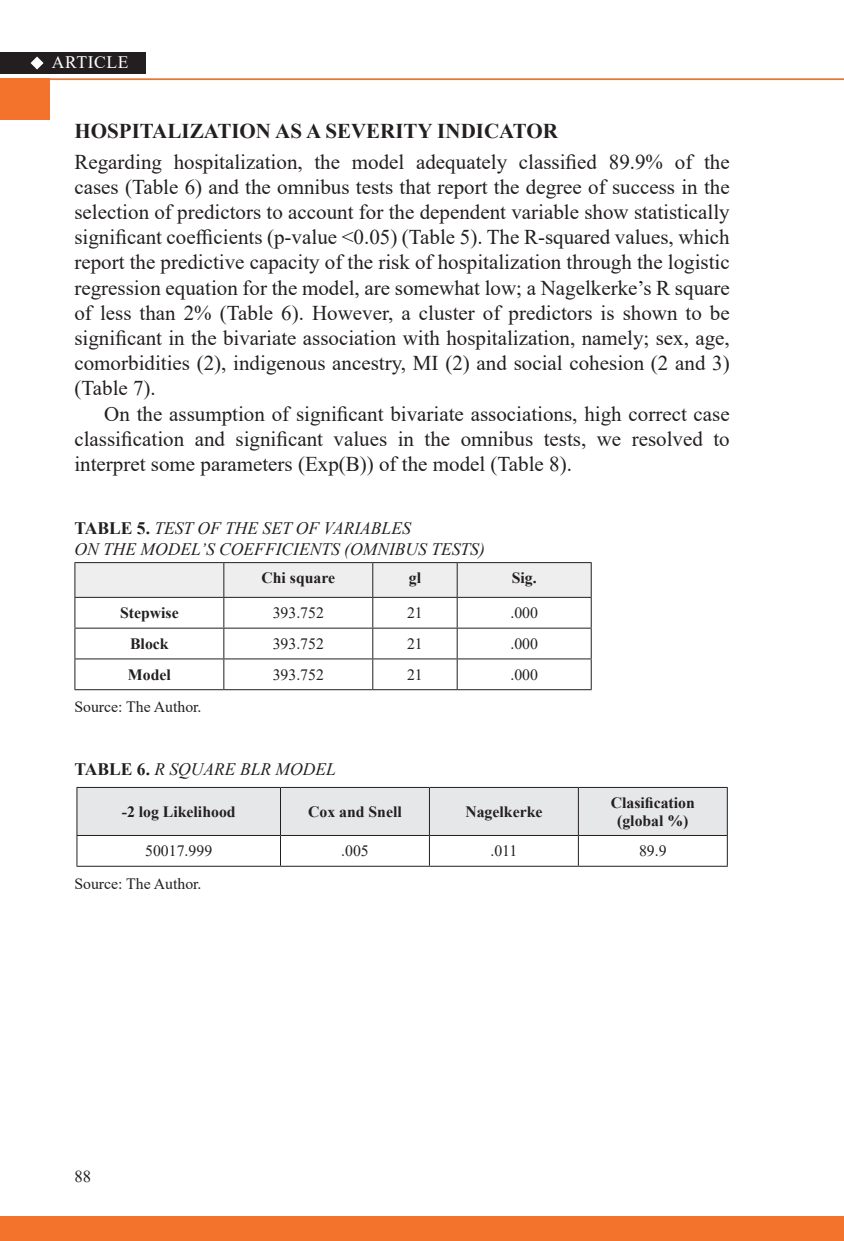
<style>
.page{position:relative;width:844px;height:1241px;background:#fff}
.page>*{position:absolute;margin:0;border:0;box-sizing:border-box;transform-origin:0 0}
.texto_inicio{font:21px/25.2px "Times New Roman";color:#231f20;text-align:justify}
.texto_corrido{font:21px/25.2px "Times New Roman";color:#231f20;text-align:justify}
.Subtema{font:700 21px "Times New Roman";color:#231f20}
.subti_tabla{font:italic 17.5px/21px "Times New Roman";color:#231f20}
.t1{font:17.5px "Times New Roman";letter-spacing:.035em;color:#fff}
.t2{font:16.62px "Times New Roman";color:#231f20}
.texto_tabla{font:700 15.75px/17.5px "Times New Roman";color:#231f20;text-align:center}
.texto_tabla-2{font:15.75px "Times New Roman";color:#231f20}
.pie_tabla{font:15.75px "Times New Roman";color:#231f20}
.s1{font-weight:700;font-style:normal}
</style>
<div class="page">
<hr style="left:0;top:78px;width:843px;height:2px;background:#f3732d">
<div style="left:0;top:1215px;width:843px;height:25px;background:#f3732d"></div>
<div style="left:0;top:78px;width:50px;height:42px;background:#f3732d"></div>
<div style="left:0;top:52px;width:146px;height:22px;background:#231f20"></div>
<svg style="left:31px;top:56px;width:13px;height:14px"></svg>
<svg style="left:75px;top:563px;width:515px;height:34px;background:#eaeaeb"></svg>
<hr style="left:74px;top:562px;width:150px;height:1px;background:#231f20">
<hr style="left:74px;top:563px;width:1px;height:34px;background:#231f20">
<hr style="left:224px;top:562px;width:148px;height:1px;background:#231f20">
<hr style="left:223px;top:563px;width:1px;height:34px;background:#231f20">
<hr style="left:372px;top:562px;width:85px;height:1px;background:#231f20">
<hr style="left:372px;top:563px;width:1px;height:34px;background:#231f20">
<hr style="left:457px;top:562px;width:134px;height:1px;background:#231f20">
<hr style="left:456px;top:563px;width:1px;height:34px;background:#231f20">
<hr style="left:590px;top:563px;width:1px;height:34px;background:#231f20">
<hr style="left:74px;top:597px;width:150px;height:1px;background:#231f20">
<hr style="left:74px;top:597px;width:1px;height:30px;background:#231f20">
<hr style="left:224px;top:597px;width:148px;height:1px;background:#231f20">
<hr style="left:223px;top:597px;width:1px;height:30px;background:#231f20">
<hr style="left:372px;top:597px;width:85px;height:1px;background:#231f20">
<hr style="left:372px;top:597px;width:1px;height:30px;background:#231f20">
<hr style="left:457px;top:597px;width:134px;height:1px;background:#231f20">
<hr style="left:456px;top:597px;width:1px;height:30px;background:#231f20">
<hr style="left:590px;top:597px;width:1px;height:30px;background:#231f20">
<hr style="left:74px;top:627px;width:150px;height:1px;background:#231f20">
<hr style="left:74px;top:628px;width:1px;height:30px;background:#231f20">
<hr style="left:224px;top:627px;width:148px;height:1px;background:#231f20">
<hr style="left:223px;top:628px;width:1px;height:30px;background:#231f20">
<hr style="left:372px;top:627px;width:85px;height:1px;background:#231f20">
<hr style="left:372px;top:628px;width:1px;height:30px;background:#231f20">
<hr style="left:457px;top:627px;width:134px;height:1px;background:#231f20">
<hr style="left:456px;top:628px;width:1px;height:30px;background:#231f20">
<hr style="left:590px;top:628px;width:1px;height:30px;background:#231f20">
<hr style="left:74px;top:658px;width:150px;height:1px;background:#231f20">
<hr style="left:74px;top:659px;width:1px;height:30px;background:#231f20">
<hr style="left:224px;top:658px;width:148px;height:1px;background:#231f20">
<hr style="left:223px;top:659px;width:1px;height:30px;background:#231f20">
<hr style="left:372px;top:658px;width:85px;height:1px;background:#231f20">
<hr style="left:372px;top:659px;width:1px;height:30px;background:#231f20">
<hr style="left:457px;top:658px;width:134px;height:1px;background:#231f20">
<hr style="left:456px;top:659px;width:1px;height:30px;background:#231f20">
<hr style="left:590px;top:659px;width:1px;height:30px;background:#231f20">
<hr style="left:74px;top:689px;width:150px;height:1px;background:#231f20">
<hr style="left:224px;top:689px;width:148px;height:1px;background:#231f20">
<hr style="left:372px;top:689px;width:85px;height:1px;background:#231f20">
<hr style="left:457px;top:689px;width:134px;height:1px;background:#231f20">
<div style="left:77px;top:787px;width:649px;height:47px;background:#e6e7e9"></div>
<hr style="left:76px;top:786px;width:204px;height:1px;background:#231f20">
<hr style="left:76px;top:787px;width:1px;height:47px;background:#231f20">
<hr style="left:280px;top:786px;width:149px;height:1px;background:#231f20">
<hr style="left:280px;top:787px;width:1px;height:47px;background:#231f20">
<hr style="left:429px;top:786px;width:149px;height:1px;background:#231f20">
<hr style="left:429px;top:787px;width:1px;height:47px;background:#231f20">
<hr style="left:578px;top:786px;width:149px;height:1px;background:#231f20">
<hr style="left:577px;top:787px;width:1px;height:47px;background:#231f20">
<hr style="left:726px;top:787px;width:1px;height:47px;background:#231f20">
<hr style="left:76px;top:834px;width:204px;height:1px;background:#231f20">
<hr style="left:76px;top:835px;width:1px;height:30px;background:#231f20">
<hr style="left:280px;top:834px;width:149px;height:1px;background:#231f20">
<hr style="left:280px;top:835px;width:1px;height:30px;background:#231f20">
<hr style="left:429px;top:834px;width:149px;height:1px;background:#231f20">
<hr style="left:429px;top:835px;width:1px;height:30px;background:#231f20">
<hr style="left:578px;top:834px;width:149px;height:1px;background:#231f20">
<hr style="left:577px;top:835px;width:1px;height:30px;background:#231f20">
<hr style="left:726px;top:835px;width:1px;height:30px;background:#231f20">
<hr style="left:76px;top:865px;width:204px;height:1px;background:#231f20">
<hr style="left:280px;top:865px;width:149px;height:1px;background:#231f20">
<hr style="left:429px;top:865px;width:149px;height:1px;background:#231f20">
<hr style="left:578px;top:865px;width:149px;height:1px;background:#231f20">
<p class="t1" style="left:52px;top:50px;width:88px">ARTICLES</p>
<p class="Subtema" style="left:74px;top:117px;width:485px">HOSPITALIZATION AS A SEVERITY INDICATOR</p>
<p class="texto_inicio" style="left:74px;top:148px;width:656px">Regarding hospitalization, the model adequately classified 89.9% of the cases (Table 6) and the omnibus tests that report the degree of success in the selection of predictors to account for the dependent variable show statistically significant coefficients (p-value &lt;0.05) (Table 5). The R-squared values, which report the predictive capacity of the risk of hospitalization through the logistic regression equation for the model, are somewhat low; a Nagelkerke’s R square of less than 2% (Table 6). However, a cluster of predictors is shown to be significant in the bivariate association with hospitalization, namely; sex, age, comorbidities (2), indigenous ancestry, MI (2) and social cohesion (2 and 3) (Table 7).</p>
<p class="texto_corrido" style="left:74px;top:400px;width:656px;text-indent:30px">On the assumption of significant bivariate associations, high correct case classification and significant values in the omnibus tests, we resolved to interpret some parameters (Exp(B)) of the model (Table 8).</p>
<p class="subti_tabla" style="left:74px;top:517px;width:412px"><span class="s1">TABLE 5.</span> TEST OF THE SET OF VARIABLES<br>ON THE MODEL’S COEFFICIENTS (OMNIBUS TESTS)</p>
<p class="texto_tabla" style="left:261px;top:568px;width:75px">Chi square</p>
<p class="texto_tabla" style="left:409px;top:568px;width:14px">gl</p>
<p class="texto_tabla" style="left:511px;top:568px;width:26px">Sig.</p>
<p class="texto_tabla" style="left:120px;top:603px;width:60px">Stepwise</p>
<p class="texto_tabla-2" style="left:272px;top:601px;width:53px">393.752</p>
<p class="texto_tabla-2" style="left:407px;top:601px;width:17px">21</p>
<p class="texto_tabla-2" style="left:510px;top:601px;width:29px">.000</p>
<p class="texto_tabla" style="left:130px;top:634px;width:40px">Block</p>
<p class="texto_tabla-2" style="left:272px;top:632px;width:53px">393.752</p>
<p class="texto_tabla-2" style="left:407px;top:632px;width:17px">21</p>
<p class="texto_tabla-2" style="left:510px;top:632px;width:29px">.000</p>
<p class="texto_tabla" style="left:128px;top:665px;width:44px">Model</p>
<p class="texto_tabla-2" style="left:272px;top:663px;width:53px">393.752</p>
<p class="texto_tabla-2" style="left:407px;top:663px;width:17px">21</p>
<p class="texto_tabla-2" style="left:510px;top:663px;width:29px">.000</p>
<p class="pie_tabla" style="left:74px;top:695px;width:129px">Source: The Author.</p>
<p class="subti_tabla" style="left:74px;top:758px;width:263px"><span class="s1">TABLE 6.</span> R SQUARE BLR MODEL</p>
<p class="texto_tabla" style="left:122px;top:802px;width:115px">-2 log Likelihood</p>
<p class="texto_tabla" style="left:308px;top:802px;width:95px">Cox and Snell</p>
<p class="texto_tabla" style="left:465px;top:802px;width:78px">Nagelkerke</p>
<p class="texto_tabla" style="left:610px;top:793px;width:86px">Clasification (global %)</p>
<p class="texto_tabla-2" style="left:145px;top:839px;width:68px">50017.999</p>
<p class="texto_tabla-2" style="left:341px;top:839px;width:29px">.005</p>
<p class="texto_tabla-2" style="left:490px;top:839px;width:28px">.011</p>
<p class="texto_tabla-2" style="left:639px;top:839px;width:29px">89.9</p>
<p class="pie_tabla" style="left:74px;top:872px;width:129px">Source: The Author.</p>
<p class="t2" style="left:74px;top:1163px;width:18px">88</p>
</div>
